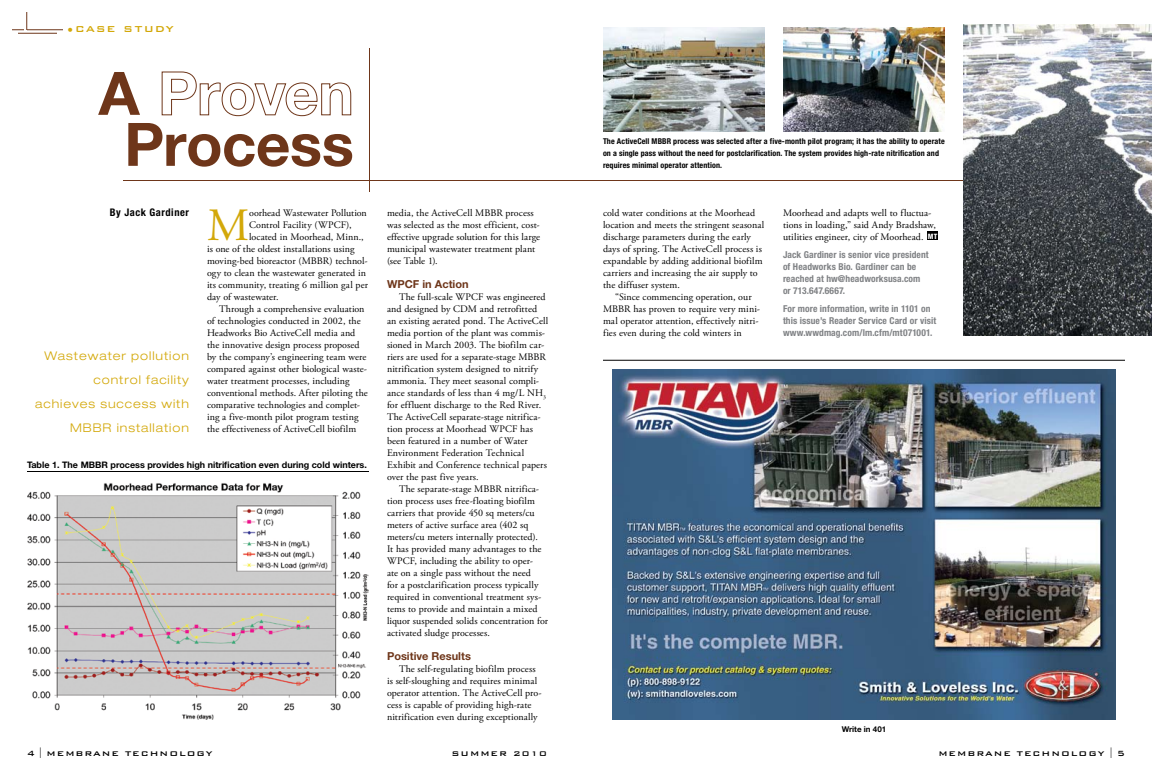
<style>
.page{position:relative;width:1152px;height:774px;background:#fff}
.page>*{position:absolute;margin:0;border:0;box-sizing:border-box;transform-origin:0 0}
.t1{font:700 60px/51px "Helvetica Neue LT Std";letter-spacing:-.01em;color:#6e361a}
.t2{font:46.2px "Adobe Garamond Pro";color:#d3a809}
.t3{font:500 14px "Bank Gothic BT";color:#d3a809}
.t4{font:300 expanded 12px/24px "Helvetica Neue LT Std";letter-spacing:.08em;color:#d3a809;text-align:right}
.t5{font:700 11px "Helvetica Neue LT Std";color:#6e361a}
.t6{font:700 condensed 10.5px "Helvetica Neue LT Std";letter-spacing:.05em;color:#000}
.t7{font:10px/12px "Adobe Garamond Pro";letter-spacing:.01em;color:#000}
.t8{font:700 condensed 9.5px/12px "Helvetica Neue LT Std";letter-spacing:.01em;color:#808285}
.t9{font:700 9px "Helvetica Neue LT Std";color:#000}
.t10{font:500 9px "Bank Gothic BT";letter-spacing:.1em;color:#000;scale:1.11 1}
.t11{font:700 condensed 8px/12px "Helvetica Neue LT Std";letter-spacing:.015em;color:#000}
.t12{font:700 8px "Helvetica Neue LT Std";color:#000}
.s1{font-size:10px}
.s2{font-family:"Futura Std";font-weight:300;font-size:14px}
.s3{font-family:"Helvetica Neue LT Std";font-weight:800;font-stretch:condensed;font-size:7.4px;color:#fff}
</style>
<div class="page">
<hr style="left:18px;top:33px;width:39px;height:1px;background:#6e361a">
<hr style="left:27px;top:30px;width:36px;height:1px;background:#6e361a">
<svg style="left:12px;top:12px;width:15px;height:19px"></svg>
<div style="left:927px;top:232px;width:11px;height:8px;background:#000"></div>
<svg style="left:161px;top:71px;width:191px;height:46px"></svg>
<img style="left:963px;top:24px;width:189px;height:312px">
<img style="left:603px;top:27px;width:162px;height:105px">
<img style="left:27px;top:483px;width:342px;height:237px">
<hr style="left:27px;top:471px;width:342px;height:1px;background:#000">
<hr style="left:369px;top:48px;width:1px;height:144px;background:#6e361a">
<hr style="left:123px;top:180px;width:840px;height:1px;background:#6e361a">
<img style="left:783px;top:27px;width:162px;height:105px">
<hr style="left:603px;top:360px;width:522px;height:1px;background:#000">
<img style="left:612px;top:369px;width:504px;height:351px">
<h3 class="t3" style="left:66px;top:21px;width:109px">•case study</h3>
<h1 class="t1" style="left:124px;top:67px;width:231px;text-indent:-26px">A<br>Process</h1>
<p class="t6" style="left:110px;top:206px;width:81px">By Jack Gardiner</p>
<h2 class="t2" style="left:207px;top:198px;width:44px">M</h2>
<p class="t7" style="left:249px;top:207px;width:119px">oorhead Wastewater Pollution</p>
<p class="t7" style="left:249px;top:219px;width:104px">Control Facility (WPCF),</p>
<p class="t7" style="left:249px;top:231px;width:116px">located in Moorhead, Minn.,</p>
<p class="t7" style="left:207px;top:243px;width:149px">is one of the oldest installations using</p>
<p class="t7" style="left:207px;top:255px;width:162px">moving-bed bioreactor (MBBR) technol-</p>
<p class="t7" style="left:207px;top:267px;width:161px">ogy to clean the wastewater generated in</p>
<p class="t7" style="left:207px;top:279px;width:163px">its community, treating 6 million gal per</p>
<p class="t7" style="left:207px;top:291px;width:73px">day of wastewater.</p>
<p class="t7" style="left:219px;top:303px;width:147px">Through a comprehensive evaluation</p>
<p class="t7" style="left:207px;top:315px;width:155px">of technologies conducted in 2002, the</p>
<p class="t7" style="left:207px;top:327px;width:150px">Headworks Bio ActiveCell media and</p>
<p class="t7" style="left:207px;top:339px;width:154px">the innovative design process proposed</p>
<p class="t7" style="left:207px;top:351px;width:161px">by the company’s engineering team were</p>
<p class="t7" style="left:207px;top:363px;width:162px">compared against other biological waste-</p>
<p class="t7" style="left:207px;top:375px;width:144px">water treatment processes, including</p>
<p class="t7" style="left:207px;top:387px;width:162px">conventional methods. After piloting the</p>
<p class="t7" style="left:207px;top:399px;width:155px">comparative technologies and complet-</p>
<p class="t7" style="left:207px;top:411px;width:153px">ing a five-month pilot program testing</p>
<p class="t7" style="left:207px;top:423px;width:151px">the effectiveness of ActiveCell biofilm</p>
<p class="t4" style="left:35px;top:344px;width:155px">Wastewater pollution control facility achieves success with<br>MBBR installation</p>
<p class="t9" style="left:27px;top:459px;width:341px">Table 1. The MBBR process provides high nitrification even during cold winters.</p>
<p class="t7" style="left:387px;top:207px;width:155px">media, the ActiveCell MBBR process was selected as the most efficient, cost&shy;effective upgrade solution for this large municipal wastewater treatment plant (see Table 1).</p>
<p class="t5" style="left:387px;top:277px;width:83px">WPCF in Action</p>
<p class="t7" style="left:387px;top:291px;width:163px;text-indent:12px">The full-scale WPCF was engineered and designed by CDM and retrofitted an existing aerated pond. The ActiveCell media portion of the plant was commis&shy;sioned in March 2003. The biofilm car&shy;riers are used for a separate-stage MBBR nitrification system designed to nitrify ammonia. They meet seasonal compli&shy;ance standards of less than 4 mg/L NH<sub>3 </sub>for effluent discharge to the Red River.<br>The ActiveCell separate-stage nitrifica&shy;tion process at Moorhead WPCF has been featured in a number of Water Environment Federation Technical Exhibit and Conference technical papers over the past five years.</p>
<p class="t7" style="left:387px;top:483px;width:163px;text-indent:12px">The separate-stage MBBR nitrifica&shy;tion process uses free-floating biofilm carriers that provide 450 sq meters/cu meters of active surface area (402 sq meters/cu meters internally protected).<br>It has provided many advantages to the WPCF, including the ability to oper-<br>ate on a single pass without the need<br>for a postclarification process typically required in conventional treatment sys&shy;tems to provide and maintain a mixed liquor suspended solids concentration for activated sludge processes.</p>
<p class="t5" style="left:387px;top:649px;width:85px">Positive Results</p>
<p class="t7" style="left:387px;top:663px;width:156px;text-indent:12px">The self-regulating biofilm process is self-sloughing and requires minimal operator attention. The ActiveCell pro&shy;cess is capable of providing high-rate nitrification even during exceptionally</p>
<p class="t10" style="left:27px;top:749px;width:169px"><span class="s1">4</span> <span class="s2">I</span> membrane technology</p>
<p class="t10" style="left:452px;top:749px;width:87px">Summer 2010</p>
<p class="t11" style="left:603px;top:135px;width:343px">The ActiveCell MBBR process was selected after a five-month pilot program; it has the ability to operate on a single pass without the need for postclarification. The system provides high-rate nitrification and requires minimal operator attention.</p>
<p class="t7" style="left:603px;top:207px;width:163px">cold water conditions at the Moorhead location and meets the stringent seasonal discharge parameters during the early days of spring. The ActiveCell process is expandable by adding additional biofilm carriers and increasing the air supply to the diffuser system.</p>
<p class="t7" style="left:603px;top:291px;width:159px;text-indent:12px">“Since commencing operation, our MBBR has proven to require very mini&shy;mal operator attention, effectively nitri&shy;fies even during the cold winters in</p>
<p class="t7" style="left:783px;top:207px;width:156px">Moorhead and adapts well to fluctua&shy;tions in loading,” said Andy Bradshaw, utilities engineer, city of Moorhead. <span class="s3">MT</span></p>
<p class="t8" style="left:783px;top:248px;width:147px">Jack Gardiner is senior vice president of Headworks Bio. Gardiner can be reached at hw@headworksusa.com or 713.647.6667.</p>
<p class="t8" style="left:783px;top:302px;width:155px">For more information, write in 1101 on this issue’s Reader Service Card or visit www.wwdmag.com/lm.cfm/mt071001.</p>
<p class="t12" style="left:842px;top:724px;width:46px">Write in 401</p>
<p class="t10" style="left:938px;top:749px;width:170px">membrane technology <span class="s2">I</span> <span class="s1">5</span></p>
</div>
